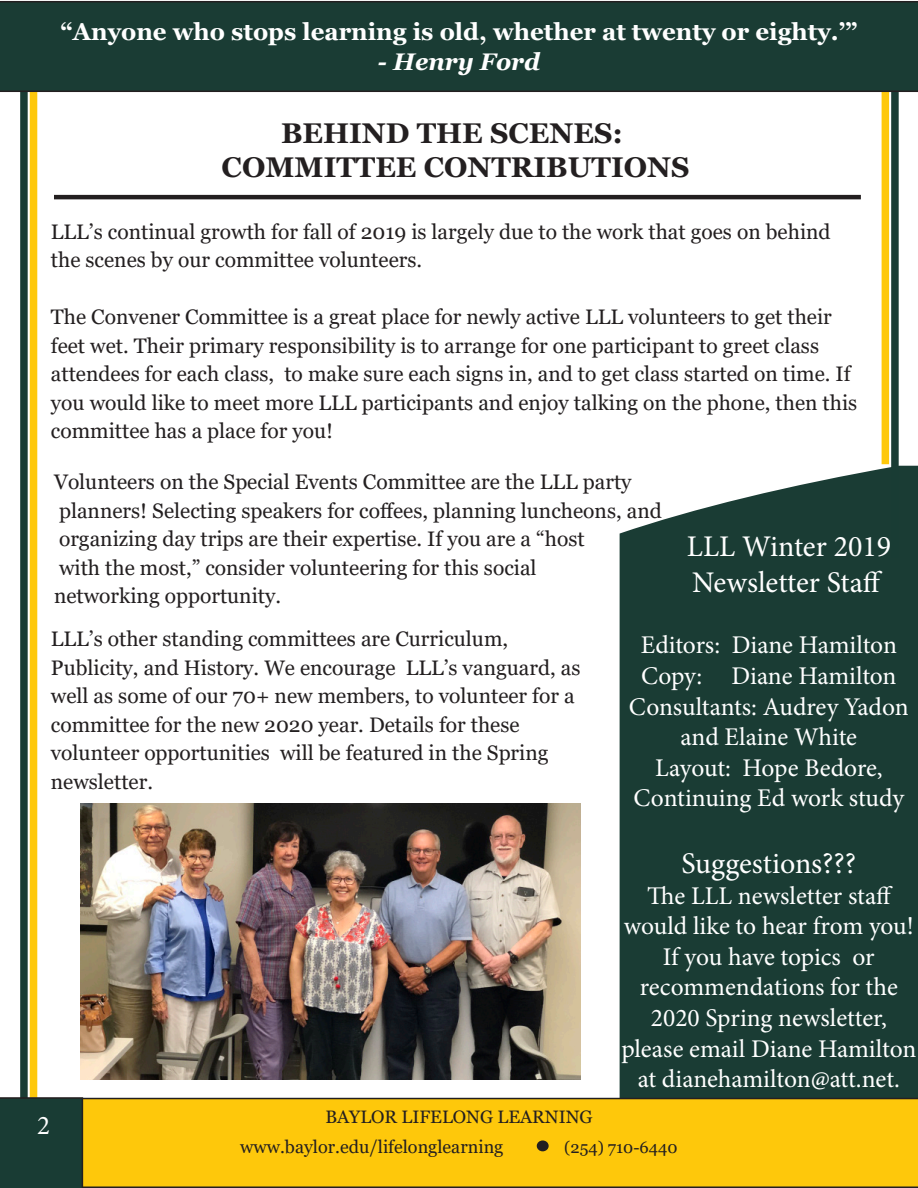
<style>
.page{position:relative;width:918px;height:1188px;background:#fff}
.page>*{position:absolute;margin:0;border:0;box-sizing:border-box;transform-origin:0 0}
.t1{font:30px "Minion Pro";color:#fff}
.t2{font:700 28.5px "Georgia";color:#231f20}
.t3{font:27px "Minion Pro";color:#fff}
.t4{font:25.5px/30.6px "Minion Pro";letter-spacing:-.005em;color:#fff;text-align:center}
.t5{font:700 24px "Georgia";color:#fff}
.t6{font:italic 700 24px "Georgia";color:#fff}
.t7{font:21px/28.5px "Georgia";color:#231f20}
.t8{font:18px "Georgia";color:#231f20}
.t9{font:16.5px "Georgia";color:#231f20}
</style>
<div class="page">
<div style="left:620px;top:466px;width:298px;height:632px;background:#1a3c34"></div>
<hr style="left:54px;top:195px;width:807px;height:4px;background:#231f20">
<div style="left:20px;top:79px;width:8px;height:1059px;background:#193c34"></div>
<div style="left:30px;top:91px;width:7px;height:1007px;background:#fec80b"></div>
<div style="left:83px;top:1098px;width:835px;height:90px;background:#fec80b"></div>
<div style="left:0;top:1097px;width:83px;height:91px;background:#193c34"></div>
<div style="left:882px;top:79px;width:7px;height:385px;background:#fec80b"></div>
<div style="left:891px;top:79px;width:8px;height:478px;background:#193c34"></div>
<div style="left:538px;top:1141px;width:10px;height:10px;background:#231f20;border-radius:50%"></div>
<div style="left:537px;top:1140px;width:12px;height:11px;border:2px solid #231f20;border-radius:50%"></div>
<div style="left:0;top:1px;width:918px;height:91px;background:#1a3c34"></div>
<img style="left:80px;top:803px;width:500px;height:277px">
<p class="t5" style="left:60px;top:16px;width:799px">“Anyone who stops learning is old, whether at twenty or eighty.’”</p>
<p class="t6" style="left:378px;top:46px;width:164px">- Henry Ford</p>
<p class="t2" style="left:281px;top:114px;width:343px">BEHIND THE SCENES:</p>
<p class="t2" style="left:222px;top:149px;width:469px">COMMITTEE CONTRIBUTIONS</p>
<p class="t7" style="left:51px;top:217px;width:781px">LLL’s continual growth for fall of 2019 is largely due to the work that goes on behind the scenes by our committee volunteers.</p>
<p class="t7" style="left:51px;top:303px;width:782px">The Convener Committee is a great place for newly active LLL volunteers to get their feet wet. Their primary responsibility is to arrange for one participant to greet class</p>
<p class="t7" style="left:51px;top:360px;width:808px">attendees for each class, to make sure each signs in, and to get class started on time. If you would like to meet more LLL participants and enjoy talking on the phone, then this committee has a place for you!</p>
<p class="t7" style="left:54px;top:468px;width:579px">Volunteers on the Special Events Committee are the LLL party</p>
<p class="t7" style="left:59px;top:496px;width:604px">planners! Selecting speakers for coffees, planning luncheons, and</p>
<p class="t7" style="left:59px;top:525px;width:527px">organizing day trips are their expertise. If you are a “host</p>
<p class="t7" style="left:59px;top:553px;width:479px">with the most,” consider volunteering for this social</p>
<p class="t7" style="left:54px;top:582px;width:229px">networking opportunity.</p>
<p class="t7" style="left:51px;top:625px;width:459px">LLL’s other standing committees are Curriculum,</p>
<p class="t7" style="left:51px;top:653px;width:531px">Publicity, and History. We encourage LLL’s vanguard, as well as some of our 70+ new members, to volunteer for a committee for the new 2020 year. Details for these</p>
<p class="t7" style="left:51px;top:739px;width:499px">volunteer opportunities will be featured in the Spring newsletter.</p>
<p class="t1" style="left:687px;top:527px;width:206px">LLL Winter 2019</p>
<p class="t1" style="left:692px;top:563px;width:192px">Newsletter Staff</p>
<p class="t4" style="left:641px;top:630px;width:258px">Editors: Diane Hamilton</p>
<p class="t4" style="left:641px;top:661px;width:257px">Copy: Diane Hamilton</p>
<p class="t4" style="left:629px;top:691px;width:281px">Consultants: Audrey Yadon and Elaine White</p>
<p class="t4" style="left:655px;top:753px;width:229px">Layout: Hope Bedore,</p>
<p class="t4" style="left:634px;top:783px;width:272px">Continuing Ed work study</p>
<p class="t3" style="left:37px;top:1108px;width:14px">2</p>
<p class="t1" style="left:681px;top:843px;width:176px">Suggestions???</p>
<p class="t4" style="left:624px;top:880px;width:292px">The LLL newsletter staff would like to hear from you!<br>If you have topics or</p>
<p class="t4" style="left:621px;top:972px;width:296px">recommendations for the<br>2020 Spring newsletter, please email Diane Hamilton at dianehamilton@att.net.</p>
<p class="t8" style="left:325px;top:1106px;width:269px">BAYLOR LIFELONG LEARNING</p>
<p class="t8" style="left:240px;top:1136px;width:265px">www.baylor.edu/lifelonglearning</p>
<p class="t9" style="left:564px;top:1137px;width:115px">(254) 710-6440</p>
</div>
